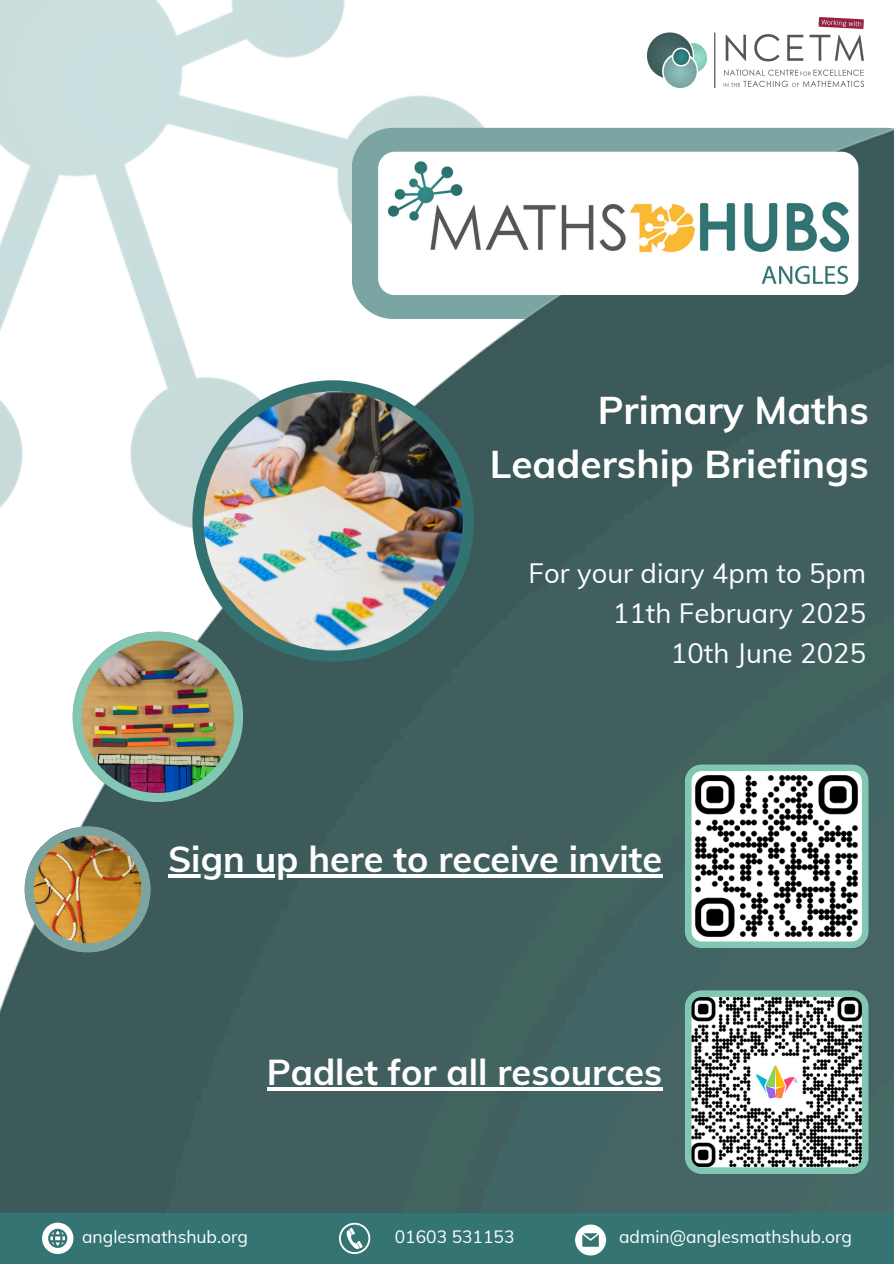
<style>
.page{position:relative;width:894px;height:1264px;background:#fff}
.page>*{position:absolute;margin:0;border:0;box-sizing:border-box;transform-origin:0 0}
.t1{font:700 38.7px/54.2px "Muli";color:#fff;text-align:right}
.t2{font:700 36px "Muli";color:#fff}
.t3{font:27.3px/40px "Muli";letter-spacing:.005em;color:#fff;text-align:right}
.t4{font:17.4px "Muli";color:#fff}
</style>
<div class="page">
<img style="left:0;top:0;width:345px;height:59px">
<img style="left:0;top:59px;width:893px;height:1154px">
<img style="left:378px;top:152px;width:480px;height:143px;border-radius:17px">
<img style="left:647px;top:18px;width:216px;height:70px">
<div style="left:0;top:1213px;width:893px;height:50px;background:#347574"></div>
<svg style="left:575px;top:1224px;width:31px;height:31px"></svg>
<svg style="left:42px;top:1222px;width:31px;height:31px"></svg>
<svg style="left:339px;top:1222px;width:31px;height:31px"></svg>
<img style="left:73px;top:631px;width:169px;height:170px">
<svg style="left:684px;top:990px;width:184px;height:183px"></svg>
<svg style="left:684px;top:764px;width:184px;height:183px"></svg>
<img style="left:192px;top:380px;width:282px;height:281px">
<img style="left:25px;top:826px;width:125px;height:126px">
<hr style="left:168px;top:874px;width:494px;height:4px;background:#fff">
<hr style="left:266px;top:1087px;width:396px;height:3px;background:#fff">
<h2 class="t1" style="left:489px;top:382px;width:380px">Primary Maths<br>Leadership Briefings</h2>
<p class="t3" style="left:528px;top:552px;width:339px">For your diary 4pm to 5pm<br>11th February 2025<br>10th June 2025</p>
<p class="t2" style="left:168px;top:836px;width:495px">Sign up here to receive invite</p>
<p class="t2" style="left:266px;top:1048px;width:397px">Padlet for all resources</p>
<p class="t4" style="left:82px;top:1225px;width:167px">anglesmathshub.org</p>
<p class="t4" style="left:394px;top:1225px;width:121px">01603 531153</p>
<p class="t4" style="left:619px;top:1225px;width:234px">admin@anglesmathshub.org</p>
</div>
